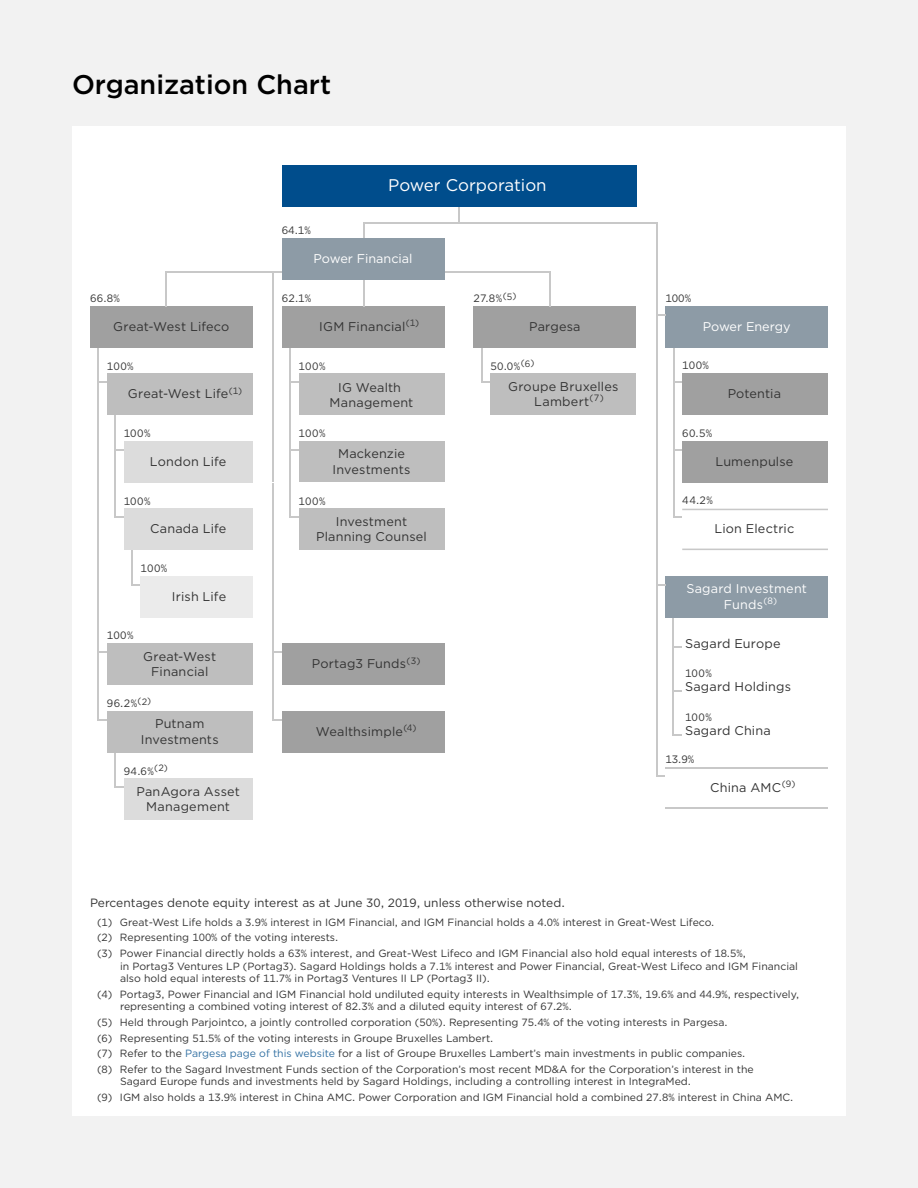
<style>
.page{position:relative;width:918px;height:1188px;background:#f2f2f2}
.page>*{position:absolute;margin:0;border:0;box-sizing:border-box;transform-origin:0 0}
.Titre{font:500 27px "Gotham";color:#000}
.t1{font:16.95px "Gotham";color:#fff}
.t2{font:12.6px/15.3px "Gotham";letter-spacing:.015em;color:#333;text-align:center}
.t3{font:12.6px/15.3px "Gotham";color:#fff}
.Texte{font:12px "Gotham";color:#333}
.t4{font:10.8px "Gotham";letter-spacing:.01em;color:#333}
.Notes{font:10.5px/12.6px "Gotham";color:#333}
.s1{color:#3371a3}
</style>
<div class="page">
<div style="left:72px;top:126px;width:774px;height:990px;background:#fff"></div>
<hr style="left:98px;top:348px;width:1px;height:372px;background:#c8c8c8">
<hr style="left:289px;top:348px;width:2px;height:170px;background:#c8c8c8">
<hr style="left:115px;top:415px;width:1px;height:103px;background:#c8c8c8">
<hr style="left:131px;top:550px;width:2px;height:35px;background:#c8c8c8">
<hr style="left:115px;top:753px;width:1px;height:35px;background:#c8c8c8">
<div style="left:90px;top:306px;width:163px;height:42px;background:#a0a0a0"></div>
<svg style="left:99px;top:381px;width:8px;height:2px"></svg>
<div style="left:107px;top:374px;width:146px;height:41px;background:#bebebe"></div>
<div style="left:124px;top:441px;width:129px;height:42px;background:#dcdcdc"></div>
<svg style="left:291px;top:381px;width:8px;height:2px"></svg>
<div style="left:299px;top:374px;width:145px;height:41px;background:#bebebe"></div>
<svg style="left:116px;top:516px;width:8px;height:2px"></svg>
<div style="left:124px;top:509px;width:129px;height:41px;background:#dcdcdc"></div>
<div style="left:299px;top:441px;width:145px;height:42px;background:#bebebe"></div>
<div style="left:141px;top:576px;width:112px;height:42px;background:#ebebeb"></div>
<div style="left:282px;top:306px;width:162px;height:42px;background:#a0a0a0"></div>
<svg style="left:99px;top:651px;width:8px;height:2px"></svg>
<div style="left:107px;top:644px;width:146px;height:41px;background:#bebebe"></div>
<div style="left:107px;top:711px;width:146px;height:42px;background:#bebebe"></div>
<svg style="left:116px;top:786px;width:8px;height:2px"></svg>
<div style="left:124px;top:779px;width:129px;height:41px;background:#dcdcdc"></div>
<hr style="left:273px;top:280px;width:1px;height:270px;background:#c8c8c8">
<hr style="left:481px;top:348px;width:2px;height:35px;background:#c8c8c8">
<div style="left:474px;top:306px;width:162px;height:42px;background:#a0a0a0"></div>
<svg style="left:483px;top:381px;width:7px;height:2px"></svg>
<div style="left:490px;top:374px;width:146px;height:41px;background:#bebebe"></div>
<hr style="left:656px;top:222px;width:2px;height:554px;background:#c8c8c8">
<hr style="left:673px;top:618px;width:1px;height:118px;background:#c8c8c8">
<svg style="left:674px;top:734px;width:8px;height:2px"></svg>
<svg style="left:674px;top:646px;width:8px;height:2px"></svg>
<div style="left:665px;top:576px;width:163px;height:42px;background:#8d9ba6"></div>
<hr style="left:673px;top:395px;width:2px;height:123px;background:#c8c8c8">
<svg style="left:675px;top:516px;width:7px;height:2px"></svg>
<hr style="left:665px;top:767px;width:163px;height:2px;background:#c8c8c8">
<hr style="left:665px;top:807px;width:163px;height:2px;background:#c8c8c8">
<hr style="left:673px;top:348px;width:2px;height:47px;background:#c8c8c8">
<svg style="left:675px;top:381px;width:7px;height:2px"></svg>
<div style="left:682px;top:374px;width:146px;height:41px;background:#a0a0a0"></div>
<div style="left:682px;top:441px;width:146px;height:42px;background:#a0a0a0"></div>
<hr style="left:682px;top:509px;width:146px;height:1px;background:#c8c8c8">
<hr style="left:682px;top:549px;width:146px;height:1px;background:#c8c8c8">
<hr style="left:363px;top:222px;width:295px;height:1px;background:#c8c8c8">
<svg style="left:458px;top:206px;width:2px;height:16px"></svg>
<hr style="left:363px;top:280px;width:2px;height:26px;background:#c8c8c8">
<svg style="left:363px;top:223px;width:2px;height:16px"></svg>
<hr style="left:549px;top:271px;width:1px;height:35px;background:#c8c8c8">
<hr style="left:165px;top:271px;width:2px;height:35px;background:#c8c8c8">
<hr style="left:444px;top:271px;width:105px;height:1px;background:#c8c8c8">
<hr style="left:165px;top:271px;width:117px;height:1px;background:#c8c8c8">
<div style="left:282px;top:165px;width:354px;height:41px;background:#004d8c"></div>
<div style="left:282px;top:239px;width:162px;height:41px;background:#8d9ba6"></div>
<div style="left:665px;top:306px;width:163px;height:42px;background:#8d9ba6"></div>
<div style="left:282px;top:644px;width:162px;height:41px;background:#a0a0a0"></div>
<svg style="left:291px;top:516px;width:8px;height:2px"></svg>
<div style="left:299px;top:509px;width:145px;height:41px;background:#bebebe"></div>
<svg style="left:274px;top:651px;width:8px;height:2px"></svg>
<div style="left:282px;top:711px;width:162px;height:42px;background:#a0a0a0"></div>
<hr style="left:273px;top:483px;width:1px;height:237px;background:#c8c8c8">
<p class="Titre" style="left:72px;top:66px;width:261px">Organization Chart</p>
<p class="t4" style="left:282px;top:224px;width:30px">64.1%</p>
<h2 class="t1" style="left:388px;top:174px;width:160px">Power Corporation</h2>
<p class="t4" style="left:90px;top:291px;width:32px">66.8%</p>
<p class="t2" style="left:113px;top:318px;width:118px">Great-West Lifeco</p>
<p class="t4" style="left:107px;top:359px;width:28px">100%</p>
<p class="t2" style="left:128px;top:386px;width:116px">Great-West Life<sup>(1)</sup></p>
<p class="t4" style="left:124px;top:426px;width:28px">100%</p>
<p class="t2" style="left:150px;top:453px;width:78px">London Life</p>
<p class="t4" style="left:124px;top:494px;width:28px">100%</p>
<p class="t2" style="left:150px;top:521px;width:78px">Canada Life</p>
<p class="t4" style="left:141px;top:561px;width:28px">100%</p>
<p class="t2" style="left:172px;top:588px;width:56px">Irish Life</p>
<p class="t4" style="left:107px;top:628px;width:28px">100%</p>
<p class="t2" style="left:143px;top:648px;width:74px">Great-West<br>Financial</p>
<p class="t4" style="left:107px;top:696px;width:46px">96.2%<sup>(2)</sup></p>
<p class="t2" style="left:141px;top:716px;width:79px">Putnam<br>Investments</p>
<p class="t4" style="left:124px;top:764px;width:46px">94.6%<sup>(2)</sup></p>
<p class="t2" style="left:136px;top:783px;width:105px">PanAgora Asset<br>Management</p>
<p class="t3" style="left:314px;top:251px;width:101px">Power Financial</p>
<p class="t4" style="left:282px;top:291px;width:31px">62.1%</p>
<p class="t2" style="left:319px;top:318px;width:102px">IGM Financial<sup>(1)</sup></p>
<p class="t4" style="left:299px;top:359px;width:28px">100%</p>
<p class="t2" style="left:330px;top:380px;width:85px">IG Wealth<br>Management</p>
<p class="t4" style="left:299px;top:426px;width:28px">100%</p>
<p class="t2" style="left:333px;top:446px;width:79px">Mackenzie<br>Investments</p>
<p class="t4" style="left:299px;top:494px;width:28px">100%</p>
<p class="t2" style="left:316px;top:513px;width:112px">Investment<br>Planning Counsel</p>
<p class="t2" style="left:312px;top:656px;width:110px">Portag3 Funds<sup>(3)</sup></p>
<p class="t2" style="left:316px;top:723px;width:102px">Wealthsimple<sup>(4)</sup></p>
<p class="t4" style="left:474px;top:291px;width:45px">27.8%<sup>(5)</sup></p>
<p class="t2" style="left:529px;top:318px;width:53px">Pargesa</p>
<p class="t4" style="left:490px;top:359px;width:46px">50.0%<sup>(6)</sup></p>
<p class="t2" style="left:534px;top:378px;width:86px;text-align:left;text-indent:-26px">Groupe Bruxelles<br>Lambert<sup>(7)</sup></p>
<p class="t4" style="left:665px;top:291px;width:27px">100%</p>
<p class="t3" style="left:703px;top:318px;width:89px">Power Energy</p>
<p class="t4" style="left:682px;top:358px;width:28px">100%</p>
<p class="t4" style="left:682px;top:426px;width:31px">60.5%</p>
<p class="t2" style="left:728px;top:386px;width:55px">Potentia</p>
<p class="t2" style="left:715px;top:453px;width:79px">Lumenpulse</p>
<p class="t4" style="left:682px;top:493px;width:32px">44.2%</p>
<p class="t2" style="left:714px;top:521px;width:81px">Lion Electric</p>
<p class="t3" style="left:724px;top:581px;width:85px;text-indent:-38px">Sagard Investment<br>Funds<sup>(8)</sup></p>
<p class="t2" style="left:685px;top:635px;width:97px">Sagard Europe</p>
<p class="t4" style="left:685px;top:666px;width:28px">100%</p>
<p class="t4" style="left:685px;top:710px;width:28px">100%</p>
<p class="t2" style="left:685px;top:679px;width:108px">Sagard Holdings</p>
<p class="t2" style="left:685px;top:723px;width:87px">Sagard China</p>
<p class="t4" style="left:665px;top:752px;width:30px">13.9%</p>
<p class="t2" style="left:710px;top:779px;width:87px">China AMC<sup>(9)</sup></p>
<p class="Texte" style="left:90px;top:895px;width:477px">Percentages denote equity interest as at June 30, 2019, unless otherwise noted.</p>
<p class="Notes" style="left:97px;top:916px;width:619px">(1) Great-West Life holds a 3.9% interest in IGM Financial, and IGM Financial holds a 4.0% interest in Great-West Lifeco.</p>
<p class="Notes" style="left:97px;top:931px;width:243px">(2) Representing 100% of the voting interests.</p>
<p class="Notes" style="left:120px;top:947px;width:680px;text-indent:-23px">(3) Power Financial directly holds a 63% interest, and Great-West Lifeco and IGM Financial also hold equal interests of 18.5%,<br>in Portag3 Ventures LP (Portag3). Sagard Holdings holds a 7.1% interest and Power Financial, Great-West Lifeco and IGM Financial also hold equal interests of 11.7% in Portag3 Ventures II LP (Portag3 II).</p>
<p class="Notes" style="left:120px;top:988px;width:681px;text-indent:-23px">(4) Portag3, Power Financial and IGM Financial hold undiluted equity interests in Wealthsimple of 17.3%, 19.6% and 44.9%, respectively, representing a combined voting interest of 82.3% and a diluted equity interest of 67.2%.</p>
<p class="Notes" style="left:97px;top:1016px;width:632px">(5) Held through Parjointco, a jointly controlled corporation (50%). Representing 75.4% of the voting interests in Pargesa.</p>
<p class="Notes" style="left:97px;top:1031px;width:398px">(6) Representing 51.5% of the voting interests in Groupe Bruxelles Lambert.</p>
<p class="Notes" style="left:97px;top:1047px;width:650px">(7) Refer to the <span class="s1">Pargesa page of this website</span> for a list of Groupe Bruxelles Lambert’s main investments in public companies.</p>
<p class="Notes" style="left:120px;top:1063px;width:635px;text-indent:-23px">(8) Refer to the Sagard Investment Funds section of the Corporation’s most recent MD&amp;A for the Corporation’s interest in the<br>Sagard Europe funds and investments held by Sagard Holdings, including a controlling interest in IntegraMed.</p>
<p class="Notes" style="left:97px;top:1091px;width:698px">(9) IGM also holds a 13.9% interest in China AMC. Power Corporation and IGM Financial hold a combined 27.8% interest in China AMC.</p>
</div>
